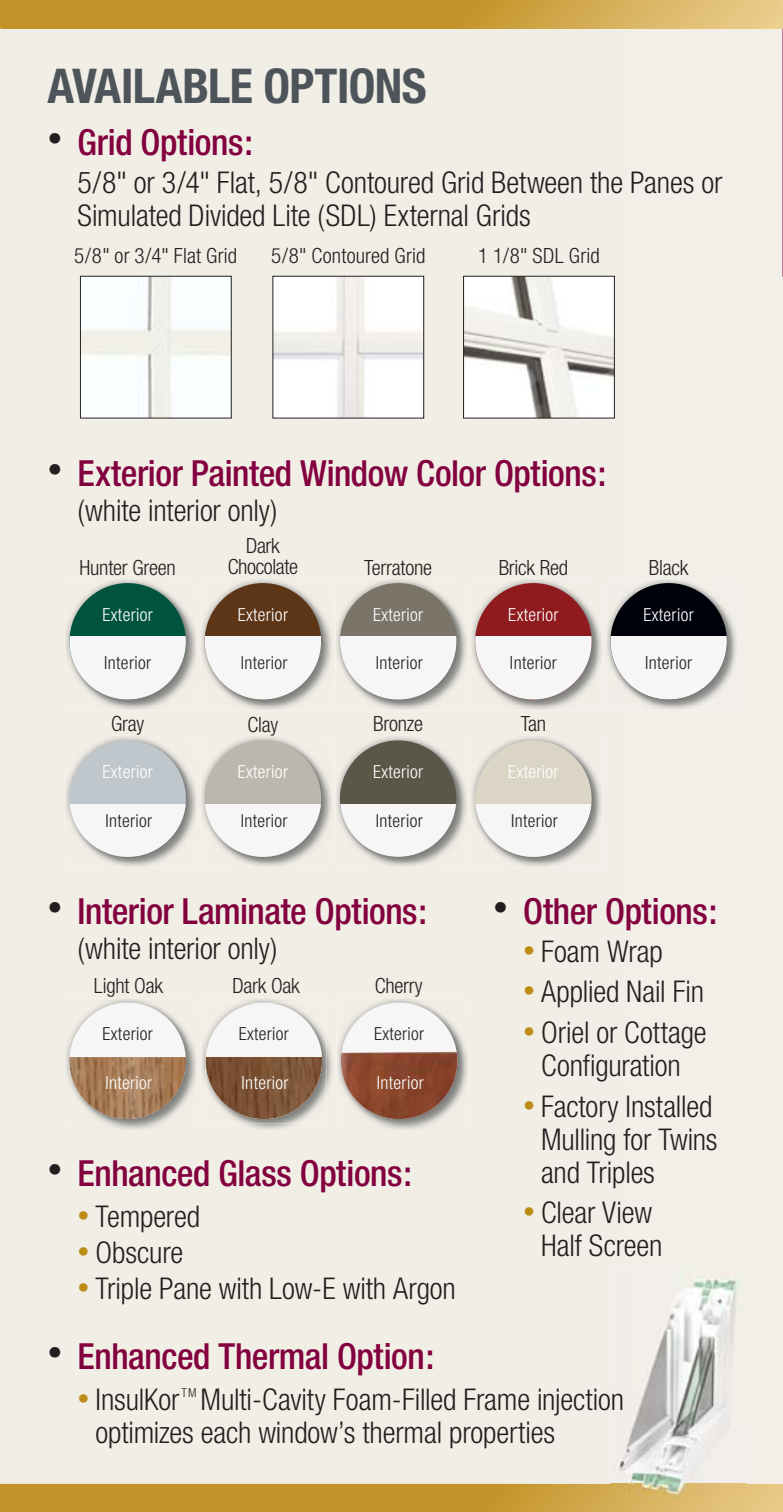
<style>
.page{position:relative;width:783px;height:1512px;background:#fff}
.page>*{position:absolute;margin:0;border:0;box-sizing:border-box;transform-origin:0 0}
.t1{font:700 condensed 48px "Helvetica Neue";letter-spacing:-.01em;color:#4d555b}
.t2{font:500 condensed 36px "Helvetica Neue";letter-spacing:-.01em;color:#83003f}
.t3{font:300 condensed 30px/33px "Helvetica Neue";letter-spacing:-.005em;color:#231f20}
.t4{font:300 condensed 21px/21px "Helvetica Neue";letter-spacing:-.01em;color:#231f20;text-align:center}
.t5{font:300 condensed 21px "Helvetica Neue";letter-spacing:.01em;color:#231f20}
.t6{font:300 condensed 18px "Helvetica Neue";letter-spacing:.02em;color:#fff}
.t7{font:300 condensed 18px "Helvetica Neue";letter-spacing:.02em;color:#231f20}
.t8{font:300 condensed 12.3px "Helvetica Neue";color:#231f20}
.s1{font-weight:400;font-size:24px;color:#bc8d16}
.s2{color:#1e1a1a}
</style>
<div class="page">
<div style="left:0;top:28px;width:783px;height:1456px;background:#f1eee6"></div>
<svg style="left:0;top:0;width:783px;height:28px;background:#cba03e"></svg>
<svg style="left:0;top:1484px;width:783px;height:28px;background:#c89c37"></svg>
<img style="left:340px;top:740px;width:127px;height:128px">
<img style="left:336px;top:736px;width:125px;height:125px">
<img style="left:340px;top:740px;width:121px;height:121px">
<div style="left:340px;top:740px;width:116px;height:117px;background:#5a5749;border-radius:50%"></div>
<svg style="left:340px;top:804px;width:116px;height:53px;background:#eae9e8"></svg>
<img style="left:475px;top:740px;width:128px;height:128px">
<img style="left:471px;top:736px;width:125px;height:125px">
<img style="left:475px;top:740px;width:121px;height:121px">
<div style="left:475px;top:740px;width:117px;height:117px;background:#dbd5c6;border-radius:50%"></div>
<svg style="left:475px;top:804px;width:117px;height:53px;background:#eae9e8"></svg>
<img style="left:205px;top:740px;width:127px;height:128px">
<img style="left:200px;top:736px;width:126px;height:125px">
<img style="left:205px;top:740px;width:121px;height:121px">
<div style="left:205px;top:740px;width:116px;height:117px;background:#bcb7ad;border-radius:50%"></div>
<svg style="left:205px;top:804px;width:116px;height:53px;background:#eaeae9"></svg>
<img style="left:69px;top:740px;width:128px;height:128px">
<img style="left:65px;top:736px;width:125px;height:125px">
<img style="left:69px;top:740px;width:121px;height:121px">
<div style="left:69px;top:740px;width:117px;height:117px;background:#bfc7cd;border-radius:50%"></div>
<svg style="left:69px;top:804px;width:117px;height:53px;background:#eaeae9"></svg>
<img style="left:205px;top:583px;width:127px;height:127px">
<img style="left:200px;top:579px;width:126px;height:125px">
<img style="left:205px;top:583px;width:121px;height:121px">
<div style="left:205px;top:583px;width:116px;height:117px;background:#5d3517;border-radius:50%"></div>
<svg style="left:205px;top:636px;width:116px;height:64px;background:#ebebea"></svg>
<img style="left:340px;top:583px;width:127px;height:127px">
<img style="left:336px;top:579px;width:125px;height:125px">
<img style="left:340px;top:583px;width:121px;height:121px">
<div style="left:340px;top:583px;width:116px;height:117px;background:#7b7468;border-radius:50%"></div>
<svg style="left:340px;top:636px;width:116px;height:64px;background:#ebebea"></svg>
<img style="left:475px;top:583px;width:128px;height:127px">
<img style="left:471px;top:579px;width:125px;height:125px">
<img style="left:475px;top:583px;width:121px;height:121px">
<div style="left:475px;top:583px;width:117px;height:117px;background:#8f1b1e;border-radius:50%"></div>
<svg style="left:475px;top:636px;width:117px;height:64px;background:#ebeae9"></svg>
<img style="left:610px;top:583px;width:128px;height:127px">
<img style="left:606px;top:579px;width:125px;height:125px">
<img style="left:610px;top:583px;width:121px;height:121px">
<div style="left:610px;top:583px;width:117px;height:117px;background:#00020b;border-radius:50%"></div>
<svg style="left:610px;top:636px;width:117px;height:64px;background:#eaeae9"></svg>
<img style="left:69px;top:583px;width:128px;height:127px">
<img style="left:65px;top:579px;width:125px;height:125px">
<img style="left:69px;top:583px;width:121px;height:121px">
<div style="left:69px;top:583px;width:117px;height:117px;background:#00543d;border-radius:50%"></div>
<svg style="left:69px;top:636px;width:117px;height:64px;background:#ebebea"></svg>
<img style="left:69px;top:1003px;width:128px;height:127px">
<img style="left:65px;top:998px;width:125px;height:126px">
<img style="left:69px;top:1003px;width:121px;height:121px">
<div style="left:69px;top:1003px;width:117px;height:116px;background:#f6f6f6;border-radius:50%"></div>
<img style="left:69px;top:1057px;width:117px;height:62px">
<img style="left:206px;top:1003px;width:127px;height:127px">
<img style="left:201px;top:998px;width:126px;height:126px">
<img style="left:206px;top:1003px;width:121px;height:121px">
<img style="left:206px;top:1057px;width:116px;height:62px">
<svg style="left:206px;top:1003px;width:116px;height:54px;fill:#f6f6f6"></svg>
<img style="left:341px;top:1003px;width:127px;height:127px">
<img style="left:337px;top:998px;width:125px;height:126px">
<img style="left:341px;top:1003px;width:121px;height:121px">
<div style="left:341px;top:1003px;width:116px;height:116px;background:#f6f6f6;border-radius:50%"></div>
<img style="left:341px;top:1052px;width:116px;height:67px">
<img style="left:465px;top:278px;width:148px;height:138px">
<div style="left:463px;top:276px;width:152px;height:142px;border:1px solid #231f20"></div>
<img style="left:275px;top:278px;width:147px;height:138px">
<div style="left:273px;top:276px;width:151px;height:142px;border:1px solid #231f20"></div>
<img style="left:82px;top:278px;width:148px;height:138px">
<div style="left:80px;top:276px;width:152px;height:142px;border:1px solid #231f20"></div>
<img style="left:611px;top:1266px;width:135px;height:232px">
<img style="left:611px;top:1388px;width:13px;height:27px">
<h1 class="t1" style="left:48px;top:68px;width:381px">AVAILABLE OPTIONS</h1>
<p class="t2" style="left:48px;top:130px;width:207px"><sup>•</sup> Grid Options:</p>
<p class="t3" style="left:78px;top:170px;width:646px">5/8" or 3/4" Flat, 5/8" Contoured Grid Between the Panes or<br>Simulated Divided Lite (SDL) External Grids</p>
<p class="t5" style="left:74px;top:248px;width:164px">5/8" or 3/4" Flat Grid</p>
<p class="t5" style="left:271px;top:248px;width:156px">5/8" Contoured Grid</p>
<p class="t4" style="left:478px;top:248px;width:123px">1 1/8" SDL Grid</p>
<p class="t2" style="left:48px;top:460px;width:560px"><sup>•</sup> Exterior Painted Window Color Options:</p>
<p class="t3" style="left:78px;top:497px;width:201px">(white interior only)</p>
<p class="t4" style="left:79px;top:559px;width:98px">Hunter Green</p>
<p class="t6" style="left:103px;top:608px;width:52px">Exterior</p>
<p class="t7" style="left:104px;top:657px;width:48px">Interior</p>
<p class="t4" style="left:111px;top:716px;width:35px">Gray</p>
<p class="t6" style="left:103px;top:765px;width:52px">Exterior</p>
<p class="t7" style="left:105px;top:814px;width:48px">Interior</p>
<p class="t4" style="left:228px;top:537px;width:72px">Dark<br>Chocolate</p>
<p class="t6" style="left:238px;top:608px;width:52px">Exterior</p>
<p class="t7" style="left:241px;top:657px;width:48px">Interior</p>
<p class="t4" style="left:247px;top:716px;width:32px">Clay</p>
<p class="t6" style="left:238px;top:765px;width:52px">Exterior</p>
<p class="t7" style="left:241px;top:814px;width:48px">Interior</p>
<p class="t4" style="left:364px;top:559px;width:70px">Terratone</p>
<p class="t6" style="left:373px;top:608px;width:52px">Exterior</p>
<p class="t7" style="left:376px;top:657px;width:48px">Interior</p>
<p class="t4" style="left:373px;top:716px;width:51px">Bronze</p>
<p class="t6" style="left:373px;top:765px;width:52px">Exterior</p>
<p class="t7" style="left:376px;top:814px;width:48px">Interior</p>
<p class="t4" style="left:499px;top:559px;width:71px">Brick Red</p>
<p class="t6" style="left:508px;top:608px;width:52px">Exterior</p>
<p class="t7" style="left:510px;top:657px;width:48px">Interior</p>
<p class="t4" style="left:521px;top:716px;width:27px">Tan</p>
<p class="t6" style="left:508px;top:765px;width:52px">Exterior</p>
<p class="t7" style="left:511px;top:814px;width:48px">Interior</p>
<p class="t4" style="left:649px;top:559px;width:41px">Black</p>
<p class="t6" style="left:644px;top:608px;width:52px">Exterior</p>
<p class="t7" style="left:645px;top:657px;width:48px">Interior</p>
<p class="t2" style="left:48px;top:898px;width:381px"><sup>•</sup> Interior Laminate Options:</p>
<p class="t3" style="left:78px;top:935px;width:201px">(white interior only)</p>
<p class="t2" style="left:493px;top:898px;width:226px"><sup>•</sup> Other Options:</p>
<p class="t3" style="left:523px;top:938px;width:141px"><span class="s1">•</span> Foam Wrap</p>
<p class="t3" style="left:523px;top:979px;width:183px"><span class="s1">•</span> Applied Nail Fin</p>
<p class="t3" style="left:523px;top:1020px;width:185px;text-align:center"><span class="s1">•</span> Oriel or Cottage<br>Configuration</p>
<p class="t3" style="left:541px;top:1093px;width:178px;text-indent:-18px"><span class="s1">•</span> Factory Installed<br>Mulling for Twins and Triples</p>
<p class="t3" style="left:541px;top:1200px;width:123px;text-indent:-18px"><span class="s1">•</span> Clear View<br>Half Screen</p>
<p class="t4" style="left:94px;top:978px;width:71px">Light Oak</p>
<p class="t4" style="left:232px;top:978px;width:69px">Dark Oak</p>
<p class="t4" style="left:375px;top:978px;width:49px">Cherry</p>
<p class="t7" style="left:103px;top:1027px;width:52px">Exterior</p>
<p class="t6" style="left:105px;top:1076px;width:48px">Interior</p>
<p class="t7" style="left:239px;top:1027px;width:52px">Exterior</p>
<p class="t7" style="left:374px;top:1027px;width:52px">Exterior</p>
<p class="t6" style="left:377px;top:1076px;width:48px">Interior</p>
<p class="t6" style="left:242px;top:1076px;width:48px">Interior</p>
<p class="t2" style="left:48px;top:1161px;width:366px"><sup>•</sup> Enhanced Glass Options:</p>
<p class="t3" style="left:78px;top:1204px;width:124px"><span class="s1">•</span> Tempered</p>
<p class="t3" style="left:78px;top:1240px;width:107px"><span class="s1">•</span> Obscure</p>
<p class="t3" style="left:78px;top:1276px;width:380px"><span class="s1">•</span> Triple Pane with Low-E with Argon</p>
<p class="t2" style="left:48px;top:1343px;width:388px"><sup>•</sup> Enhanced Thermal Option:</p>
<p class="t3" style="left:78px;top:1386px;width:104px"><span class="s1">•</span> InsulKor</p>
<p class="t8" style="left:182px;top:1388px;width:16px">TM</p>
<p class="t3" style="left:96px;top:1386px;width:530px;text-indent:105px">Multi-Cavity Foam-Filled Frame injectio<span class="s2">n </span>optimizes each window’s thermal properties</p>
</div>
